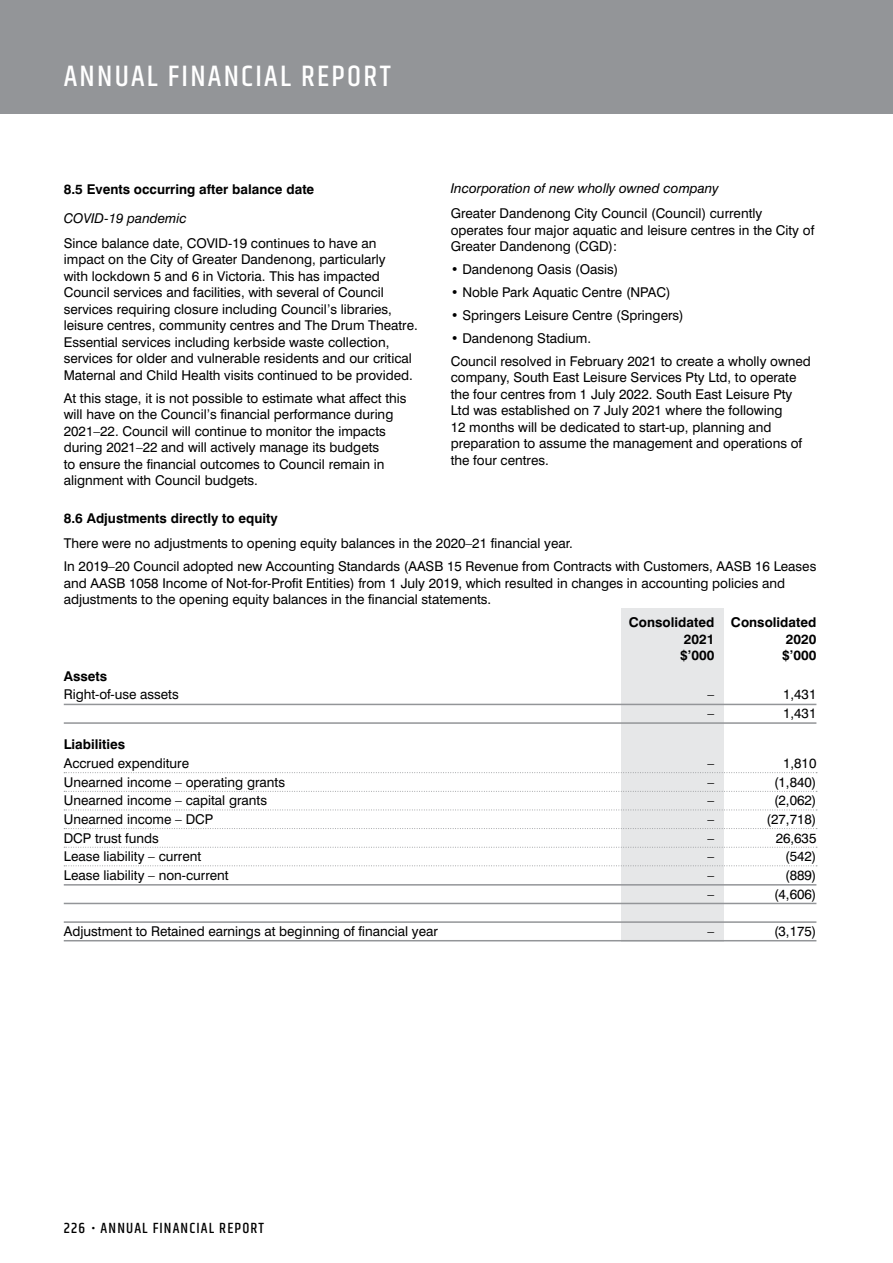
<style>
.page{position:relative;width:893px;height:1263px;background:#fff}
.page>*{position:absolute;margin:0;border:0;box-sizing:border-box;transform-origin:0 0}
.t1{font:500 30px "Khand";letter-spacing:.075em;color:#fff}
.t2{font:500 15px "Khand";letter-spacing:.075em;color:#000}
.t3{font:13.5px/16.5px "Swiss 721 BT";color:#000}
.t4{font:700 13.5px/16.5px "Swiss 721 BT";color:#000}
.t5{font:italic 13.5px "Swiss 721 BT";color:#000}
</style>
<div class="page">
<div style="left:0;top:0;width:893px;height:114px;background:#939598"></div>
<div style="left:621px;top:608px;width:102px;height:334px;background:#e6e7e8"></div>
<hr style="left:64px;top:704px;width:752px;height:1px;background:#939598">
<hr style="left:64px;top:722px;width:752px;height:2px;background:#939598">
<svg style="left:64px;top:772px;width:753px;height:1px"></svg>
<svg style="left:64px;top:791px;width:753px;height:1px"></svg>
<svg style="left:64px;top:809px;width:753px;height:1px"></svg>
<svg style="left:64px;top:828px;width:753px;height:1px"></svg>
<svg style="left:64px;top:847px;width:753px;height:1px"></svg>
<svg style="left:64px;top:865px;width:753px;height:1px"></svg>
<hr style="left:64px;top:884px;width:752px;height:1px;background:#939598">
<hr style="left:64px;top:903px;width:752px;height:1px;background:#939598">
<hr style="left:64px;top:921px;width:752px;height:2px;background:#939598">
<hr style="left:64px;top:940px;width:752px;height:1px;background:#939598">
<h1 class="t1" style="left:64px;top:58px;width:328px">ANNUAL FINANCIAL REPORT</h1>
<p class="t4" style="left:64px;top:181px;width:252px">8.5 Events occurring after balance date</p>
<p class="t5" style="left:64px;top:210px;width:125px">COVID-19 pandemic</p>
<p class="t3" style="left:64px;top:235px;width:355px">Since balance date, COVID-19 continues to have an impact on the City of Greater Dandenong, particularly<br>with lockdown 5 and 6 in Victoria. This has impacted Council services and facilities, with several of Council services requiring closure including Council’s libraries, leisure centres, community centres and The Drum Theatre.<br>Essential services including kerbside waste collection, services for older and vulnerable residents and our critical Maternal and Child Health visits continued to be provided.</p>
<p class="t3" style="left:64px;top:390px;width:344px">At this stage, it is not possible to estimate what affect this will have on the Council’s financial performance during 2021–22. Council will continue to monitor the impacts during 2021–22 and will actively manage its budgets<br>to ensure the financial outcomes to Council remain in alignment with Council budgets.</p>
<p class="t5" style="left:451px;top:180px;width:269px">Incorporation of new wholly owned company</p>
<p class="t3" style="left:451px;top:205px;width:365px">Greater Dandenong City Council (Council) currently operates four major aquatic and leisure centres in the City of<br>Greater Dandenong (CGD):</p>
<p class="t3" style="left:451px;top:261px;width:169px">• Dandenong Oasis (Oasis)</p>
<p class="t3" style="left:451px;top:284px;width:221px">• Noble Park Aquatic Centre (NPAC)</p>
<p class="t3" style="left:451px;top:307px;width:235px">• Springers Leisure Centre (Springers)</p>
<p class="t3" style="left:451px;top:326px;width:362px;line-height:23px">• Dandenong Stadium.<br>Council resolved in February 2021 to create a wholly owned</p>
<p class="t3" style="left:451px;top:369px;width:353px">company, South East Leisure Services Pty Ltd, to operate the four centres from 1 July 2022. South East Leisure Pty Ltd was established on 7 July 2021 where the following<br>12 months will be dedicated to start-up, planning and preparation to assume the management and operations of the four centres.</p>
<p class="t4" style="left:64px;top:510px;width:215px">8.6 Adjustments directly to equity</p>
<p class="t3" style="left:64px;top:532px;width:754px;line-height:23px">There were no adjustments to opening equity balances in the 2020–21 financial year.<br>In 2019–20 Council adopted new Accounting Standards (AASB 15 Revenue from Contracts with Customers, AASB 16 Leases</p>
<p class="t3" style="left:64px;top:574px;width:723px">and AASB 1058 Income of Not-for-Profit Entities) from 1 July 2019, which resulted in changes in accounting policies and adjustments to the opening equity balances in the financial statements.</p>
<p class="t4" style="left:684px;top:614px;width:134px;text-indent:-55px">Consolidated Consolidated<br>2021</p>
<p class="t4" style="left:786px;top:630px;width:32px">2020</p>
<p class="t4" style="left:680px;top:647px;width:36px">$’000</p>
<p class="t4" style="left:782px;top:647px;width:36px">$’000</p>
<p class="t4" style="left:64px;top:668px;width:45px">Assets</p>
<p class="t3" style="left:64px;top:686px;width:116px">Right-of-use assets</p>
<p class="t3" style="left:708px;top:686px;width:8px">–</p>
<p class="t3" style="left:783px;top:686px;width:35px">1,431</p>
<p class="t3" style="left:708px;top:705px;width:8px">–</p>
<p class="t3" style="left:783px;top:705px;width:35px">1,431</p>
<p class="t4" style="left:64px;top:736px;width:63px">Liabilities</p>
<p class="t3" style="left:64px;top:755px;width:127px">Accrued expenditure</p>
<p class="t3" style="left:708px;top:755px;width:8px">–</p>
<p class="t3" style="left:783px;top:755px;width:35px">1,810</p>
<p class="t3" style="left:64px;top:773px;width:223px">Unearned income – operating grants</p>
<p class="t3" style="left:708px;top:773px;width:8px">–</p>
<p class="t3" style="left:774px;top:773px;width:44px">(1,840)</p>
<p class="t3" style="left:64px;top:792px;width:205px">Unearned income – capital grants</p>
<p class="t3" style="left:708px;top:792px;width:8px">–</p>
<p class="t3" style="left:774px;top:792px;width:44px">(2,062)</p>
<p class="t3" style="left:64px;top:811px;width:151px">Unearned income – DCP</p>
<p class="t3" style="left:708px;top:811px;width:8px">–</p>
<p class="t3" style="left:767px;top:811px;width:51px">(27,718)</p>
<p class="t3" style="left:64px;top:829px;width:97px">DCP trust funds</p>
<p class="t3" style="left:708px;top:829px;width:8px">–</p>
<p class="t3" style="left:776px;top:829px;width:42px">26,635</p>
<p class="t3" style="left:64px;top:848px;width:139px">Lease liability – current</p>
<p class="t3" style="left:708px;top:848px;width:8px">–</p>
<p class="t3" style="left:785px;top:848px;width:33px">(542)</p>
<p class="t3" style="left:64px;top:867px;width:166px">Lease liability – non-current</p>
<p class="t3" style="left:708px;top:867px;width:8px">–</p>
<p class="t3" style="left:785px;top:867px;width:33px">(889)</p>
<p class="t3" style="left:708px;top:885px;width:8px">–</p>
<p class="t3" style="left:774px;top:885px;width:44px">(4,606)</p>
<p class="t3" style="left:64px;top:922px;width:376px">Adjustment to Retained earnings at beginning of financial year</p>
<p class="t3" style="left:708px;top:922px;width:8px">–</p>
<p class="t3" style="left:774px;top:922px;width:44px">(3,175)</p>
<p class="t2" style="left:64px;top:1219px;width:202px">226 • ANNUAL FINANCIAL REPORT</p>
</div>
